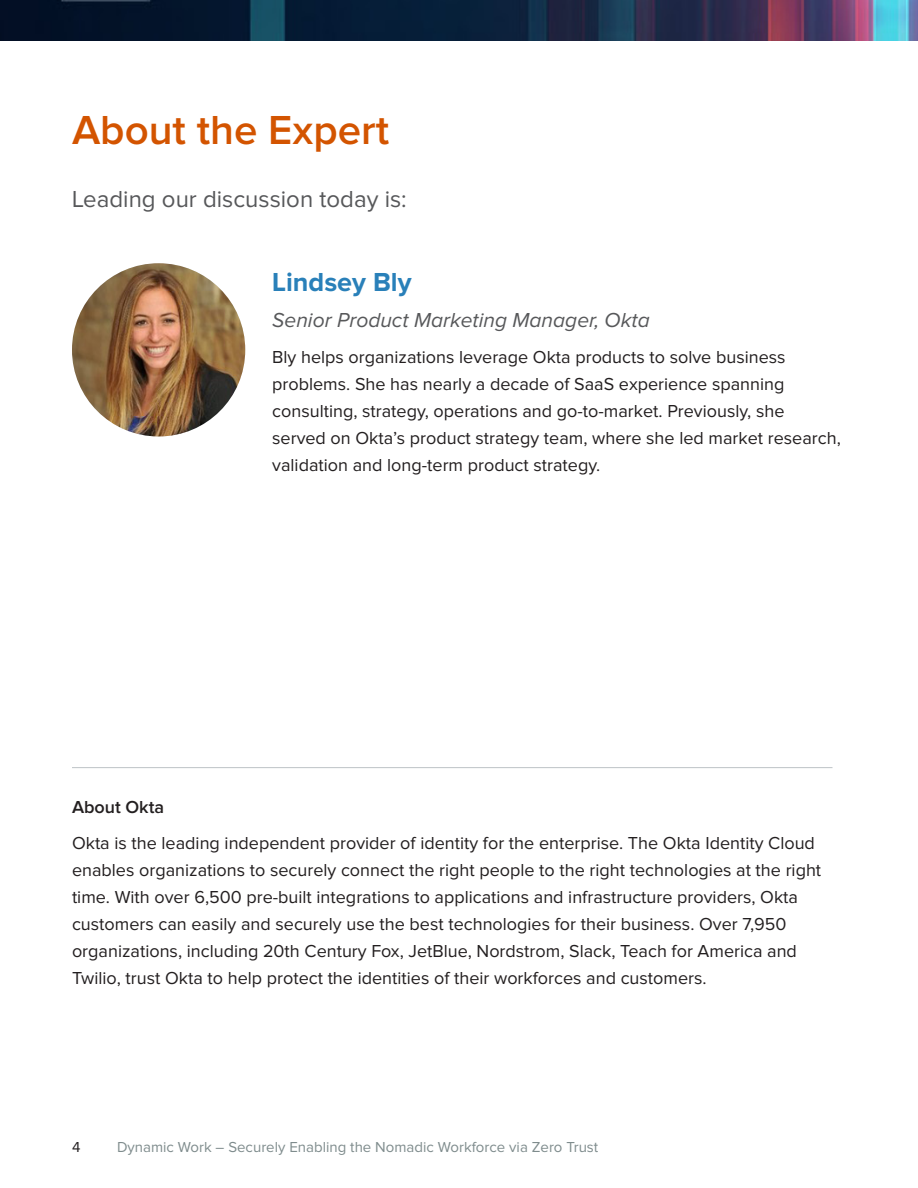
<style>
.page{position:relative;width:918px;height:1188px;background:#fff}
.page>*{position:absolute;margin:0;border:0;box-sizing:border-box;transform-origin:0 0}
.t1{font:600 42px "Proxima Nova";color:#d35400}
.t2{font:700 27px "Proxima Nova";color:#2980b9}
.body_copy_large{font:24px "Proxima Nova";color:#57585a}
.body_title{font:italic 21px "Proxima Nova";color:#57585a}
.body_copy{font:18px/27px "Proxima Nova";color:#231f20}
.t3{font:600 18px "Proxima Nova";color:#231f20}
.t4{font:15px "Proxima Nova";color:#7f8c8d}
.t5{font:15px "Proxima Nova";color:#231f20}
</style>
<div class="page">
<img style="left:0;top:0;width:918px;height:40px">
<img style="left:72px;top:263px;width:173px;height:173px;border-radius:87px">
<hr style="left:72px;top:767px;width:760px;height:1px;background:#bdc3c7">
<p class="t1" style="left:72px;top:111px;width:319px">About the Expert</p>
<p class="body_copy_large" style="left:72px;top:188px;width:336px">Leading our discussion today is:</p>
<p class="t2" style="left:272px;top:270px;width:141px">Lindsey Bly</p>
<p class="body_title" style="left:272px;top:310px;width:379px">Senior Product Marketing Manager, Okta</p>
<p class="body_copy" style="left:272px;top:344px;width:570px">Bly helps organizations leverage Okta products to solve business problems. She has nearly a decade of SaaS experience spanning consulting, strategy, operations and go-to-market. Previously, she served on Okta’s product strategy team, where she led market research, validation and long-term product strategy.</p>
<p class="t3" style="left:72px;top:799px;width:94px">About Okta</p>
<p class="body_copy" style="left:72px;top:830px;width:751px">Okta is the leading independent provider of identity for the enterprise. The Okta Identity Cloud enables organizations to securely connect the right people to the right technologies at the right time. With over 6,500 pre-built integrations to applications and infrastructure providers, Okta customers can easily and securely use the best technologies for their business. Over 7,950 organizations, including 20th Century Fox, JetBlue, Nordstrom, Slack, Teach for America and Twilio, trust Okta to help protect the identities of their workforces and customers.</p>
<p class="t5" style="left:72px;top:1140px;width:10px">4</p>
<p class="t4" style="left:117px;top:1140px;width:483px">Dynamic Work – Securely Enabling the Nomadic Workforce via Zero Trust</p>
</div>
